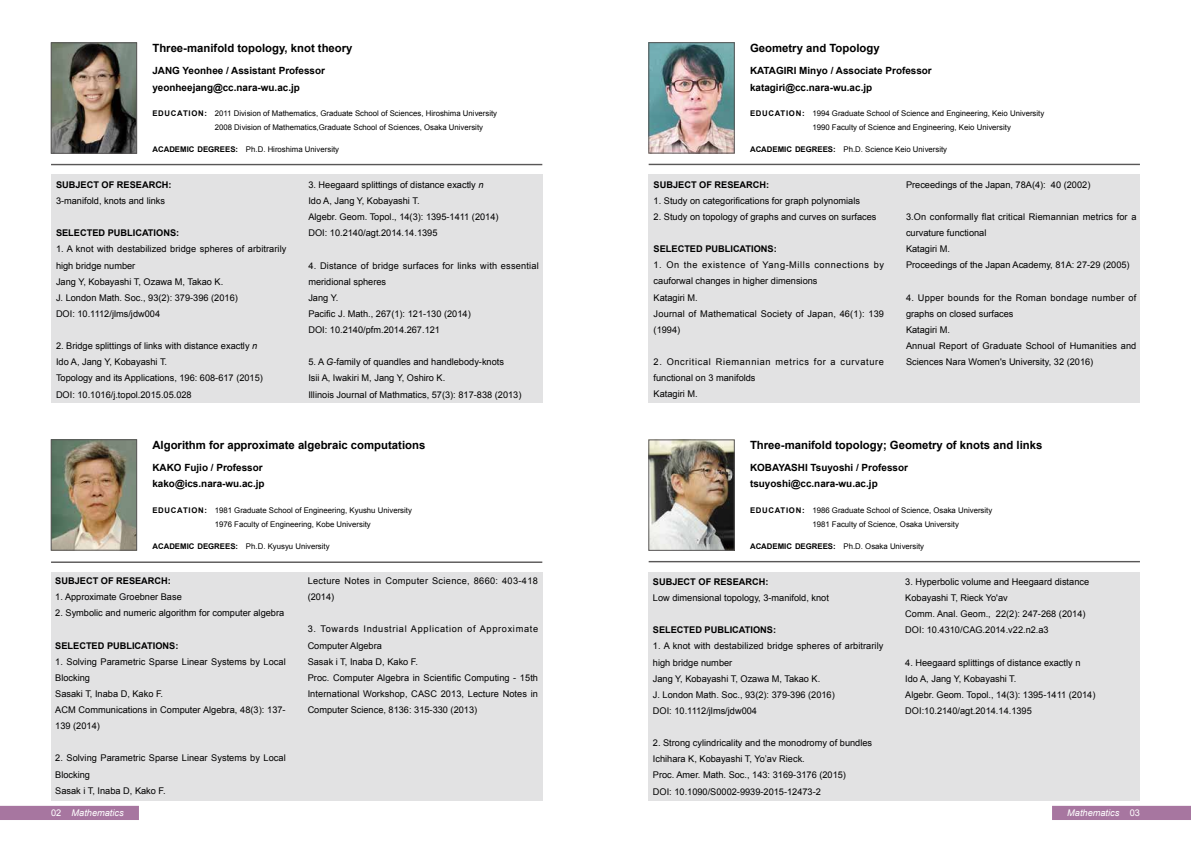
<style>
.page{position:relative;width:1191px;height:842px;background:#fff}
.page>*{position:absolute;margin:0;border:0;box-sizing:border-box;transform-origin:0 0}
.t1{font:700 11.3px "Arial";color:#000}
.t2{font:700 9.9px/16.8px "Arial";color:#000}
.t3{font:9.2px/16.1px "Arial";color:#000}
.t4{font:700 9.2px "Arial";color:#000}
.t5{font:9.2px/16.1px "Arial";letter-spacing:.02em;color:#000}
.t6{font:9.2px/16.1px "Arial";letter-spacing:.07em;color:#000}
.t7{font:9.2px/16.1px "Arial";letter-spacing:.035em;color:#000}
.t8{font:italic 9.2px "Arial";color:#fff}
.t9{font:7.8px/14.7px "Arial";color:#000}
.t10{font:700 7.8px "Arial";color:#000}
.t11{font:700 7.8px "Arial";letter-spacing:.09em;color:#000}
.s1{font-style:italic}
.s2{font-style:normal}
</style>
<div class="page">
<div style="left:0;top:806px;width:139px;height:14px;background:#a776a0"></div>
<div style="left:1052px;top:806px;width:139px;height:14px;background:#a776a0"></div>
<div style="left:51px;top:572px;width:491px;height:228px;background:#e2e2e3"></div>
<hr style="left:648px;top:164px;width:492px;height:1px;background:#595757">
<div style="left:648px;top:174px;width:492px;height:229px;background:#e2e2e3"></div>
<div style="left:648px;top:572px;width:492px;height:228px;background:#e2e2e3"></div>
<div style="left:51px;top:175px;width:491px;height:228px;background:#e2e2e3"></div>
<hr style="left:51px;top:561px;width:491px;height:2px;background:#595757">
<img style="left:53px;top:442px;width:82px;height:106px">
<div style="left:51px;top:440px;width:86px;height:110px;border:1px solid #595757"></div>
<img style="left:650px;top:45px;width:82px;height:106px">
<div style="left:648px;top:43px;width:86px;height:110px;border:1px solid #595757"></div>
<hr style="left:648px;top:561px;width:492px;height:1px;background:#595757">
<img style="left:650px;top:442px;width:82px;height:106px">
<div style="left:648px;top:440px;width:86px;height:110px;border:1px solid #595757"></div>
<hr style="left:51px;top:164px;width:491px;height:1px;background:#595757">
<img style="left:53px;top:45px;width:82px;height:106px">
<div style="left:51px;top:43px;width:86px;height:110px;border:1px solid #595757"></div>
<p class="t1" style="left:152px;top:41px;width:202px">Three-manifold topology, knot theory</p>
<p class="t1" style="left:750px;top:41px;width:131px">Geometry and Topology</p>
<p class="t2" style="left:750px;top:62px;width:183px">KATAGIRI Minyo / Associate Professor katagiri@cc.nara-wu.ac.jp</p>
<p class="t9" style="left:812px;top:106px;width:233px">1994 Graduate School of Science and Engineering, Keio University<br>1990 Faculty of Science and Engineering, Keio University</p>
<p class="t2" style="left:152px;top:62px;width:174px">JANG Yeonhee / Assistant Professor yeonheejang@cc.nara-wu.ac.jp</p>
<p class="t9" style="left:215px;top:106px;width:284px">2011 Division of Mathematics, Graduate School of Sciences, Hiroshima University<br>2008 Division of Mathematics,Graduate School of Sciences, Osaka University</p>
<p class="t11" style="left:152px;top:108px;width:56px">EDUCATION:</p>
<p class="t10" style="left:152px;top:144px;width:87px">ACADEMIC DEGREES:</p>
<p class="t10" style="left:750px;top:144px;width:87px">ACADEMIC DEGREES:</p>
<p class="t11" style="left:750px;top:108px;width:56px">EDUCATION:</p>
<p class="t9" style="left:843px;top:142px;width:105px">Ph.D. Science Keio University</p>
<p class="t9" style="left:246px;top:142px;width:95px">Ph.D. Hiroshima University</p>
<p class="t4" style="left:56px;top:179px;width:117px">SUBJECT OF RESEARCH:</p>
<p class="t3" style="left:56px;top:193px;width:111px">3-manifold, knots and links</p>
<p class="t4" style="left:56px;top:227px;width:125px">SELECTED PUBLICATIONS:</p>
<p class="t3" style="left:56px;top:241px;width:232px">1. A knot with destabilized bridge spheres of arbitrarily high bridge number<br>Jang Y, Kobayashi T, Ozawa M, Takao K.<br>J. London Math. Soc., 93(2): 379-396 (2016)<br>DOI: 10.1112/jlms/jdw004</p>
<p class="t3" style="left:56px;top:338px;width:208px">2. Bridge splittings of links with distance exactly <span class="s1">n </span>Ido A, Jang Y, Kobayashi T.<br>Topology and its Applications, 196: 608-617 (2015)<br>DOI: 10.1016/j.topol.2015.05.028</p>
<p class="t3" style="left:308px;top:177px;width:192px">3. Heegaard splittings of distance exactly <span class="s1">n </span>Ido A, Jang Y, Kobayashi T.<br>Algebr. Geom. Topol., 14(3): 1395-1411 (2014)<br>DOI: 10.2140/agt.2014.14.1395</p>
<p class="t3" style="left:308px;top:257px;width:232px">4. Distance of bridge surfaces for links with essential meridional spheres<br>Jang Y.<br>Pacific J. Math., 267(1): 121-130 (2014)<br>DOI: 10.2140/pfm.2014.267.121</p>
<p class="t3" style="left:308px;top:354px;width:214px">5. A <span class="s1">G</span>-family of quandles and handlebody-knots<br>Isii A, Iwakiri M, Jang Y, Oshiro K.<br>Illinois Journal of Mathmatics, 57(3): 817-838 (2013)</p>
<p class="t1" style="left:152px;top:438px;width:274px">Algorithm for approximate algebraic computations</p>
<p class="t2" style="left:152px;top:459px;width:114px">KAKO Fujio / Professor kako@ics.nara-wu.ac.jp</p>
<p class="t9" style="left:215px;top:503px;width:199px">1981 Graduate School of Engineering, Kyushu University<br>1976 Faculty of Engineering, Kobe University</p>
<p class="t11" style="left:152px;top:505px;width:56px">EDUCATION:</p>
<p class="t4" style="left:653px;top:178px;width:117px">SUBJECT OF RESEARCH:</p>
<p class="t3" style="left:653px;top:193px;width:208px">1. Study on categorifications for graph polynomials</p>
<p class="t3" style="left:653px;top:209px;width:224px">2. Study on topology of graphs and curves on surfaces</p>
<p class="t4" style="left:653px;top:243px;width:125px">SELECTED PUBLICATIONS:</p>
<p class="t5" style="left:653px;top:257px;width:232px">1. On the existence of Yang-Mills connections by cauforwal changes in higher dimensions<br>Katagiri M.<br>Journal of Mathematical Society of Japan, 46(1): 139 (1994)</p>
<p class="t6" style="left:653px;top:354px;width:232px">2. Oncritical Riemannian metrics for a curvature functional on 3 manifolds<br>Katagiri M.</p>
<p class="t3" style="left:906px;top:177px;width:186px">Preceedings of the Japan, 78A(4): 40 (2002)</p>
<p class="t3" style="left:906px;top:209px;width:232px">3.On conformally flat critical Riemannian metrics for a curvature functional<br>Katagiri M.<br>Proceedings of the Japan Academy, 81A: 27-29 (2005)</p>
<p class="t3" style="left:906px;top:289px;width:232px">4. Upper bounds for the Roman bondage number of graphs on closed surfaces<br>Katagiri M.<br>Annual Report of Graduate School of Humanities and Sciences Nara Women's University, 32 (2016)</p>
<p class="t1" style="left:750px;top:438px;width:294px">Three-manifold topology; Geometry of knots and links</p>
<p class="t2" style="left:750px;top:459px;width:159px">KOBAYASHI Tsuyoshi / Professor tsuyoshi@cc.nara-wu.ac.jp</p>
<p class="t9" style="left:812px;top:503px;width:181px">1986 Graduate School of Science, Osaka University<br>1981 Faculty of Science, Osaka University</p>
<p class="t11" style="left:750px;top:505px;width:56px">EDUCATION:</p>
<p class="t10" style="left:152px;top:541px;width:87px">ACADEMIC DEGREES:</p>
<p class="t10" style="left:750px;top:541px;width:87px">ACADEMIC DEGREES:</p>
<p class="t9" style="left:246px;top:539px;width:85px">Ph.D. Kyusyu University</p>
<p class="t9" style="left:843px;top:539px;width:82px">Ph.D. Osaka University</p>
<p class="t4" style="left:55px;top:575px;width:117px">SUBJECT OF RESEARCH:</p>
<p class="t3" style="left:55px;top:589px;width:128px">1. Approximate Groebner Base</p>
<p class="t3" style="left:55px;top:605px;width:230px">2. Symbolic and numeric algorithm for computer algebra</p>
<p class="t4" style="left:55px;top:639px;width:125px">SELECTED PUBLICATIONS:</p>
<p class="t3" style="left:55px;top:653px;width:232px">1. Solving Parametric Sparse Linear Systems by Local<br>Blocking<br>Sasaki T, Inaba D, Kako F.<br>ACM Communications in Computer Algebra, 48(3): 137-<br>139 (2014)</p>
<p class="t3" style="left:55px;top:750px;width:232px">2. Solving Parametric Sparse Linear Systems by Local<br>Blocking<br>Sasak i T, Inaba D, Kako F.</p>
<p class="t7" style="left:308px;top:573px;width:232px">Lecture Notes in Computer Science, 8660: 403-418 (2014)</p>
<p class="t3" style="left:308px;top:621px;width:232px">3. Towards Industrial Application of Approximate Computer Algebra<br>Sasak i T, Inaba D, Kako F.<br>Proc. Computer Algebra in Scientific Computing - 15th International Workshop, CASC 2013, Lecture Notes in Computer Science, 8136: 315-330 (2013)</p>
<p class="t4" style="left:653px;top:576px;width:117px">SUBJECT OF RESEARCH:</p>
<p class="t3" style="left:653px;top:590px;width:177px">Low dimensional topology, 3-manifold, knot</p>
<p class="t4" style="left:653px;top:624px;width:125px">SELECTED PUBLICATIONS:</p>
<p class="t3" style="left:653px;top:638px;width:232px">1. A knot with destabilized bridge spheres of arbitrarily high bridge number<br>Jang Y, Kobayashi T, Ozawa M, Takao K.<br>J. London Math. Soc., 93(2): 379-396 (2016)<br>DOI: 10.1112/jlms/jdw004</p>
<p class="t3" style="left:653px;top:735px;width:221px">2. Strong cylindricality and the monodromy of bundles Ichihara K, Kobayashi T, Yo’av Rieck.<br>Proc. Amer. Math. Soc., 143: 3169-3176 (2015)<br>DOI: 10.1090/S0002-9939-2015-12473-2</p>
<p class="t3" style="left:905px;top:574px;width:185px">3. Hyperbolic volume and Heegaard distance Kobayashi T, Rieck Yo'av<br>Comm. Anal. Geom., 22(2): 247-268 (2014)<br>DOI: 10.4310/CAG.2014.v22.n2.a3</p>
<p class="t3" style="left:905px;top:654px;width:192px">4. Heegaard splittings of distance exactly n Ido A, Jang Y, Kobayashi T.<br>Algebr. Geom. Topol., 14(3): 1395-1411 (2014)<br>DOI:10.2140/agt.2014.14.1395</p>
<p class="t8" style="left:51px;top:807px;width:74px"><span class="s2">02</span> Mathematics</p>
<p class="t8" style="left:1067px;top:807px;width:74px">Mathematics <span class="s2">03</span></p>
</div>
